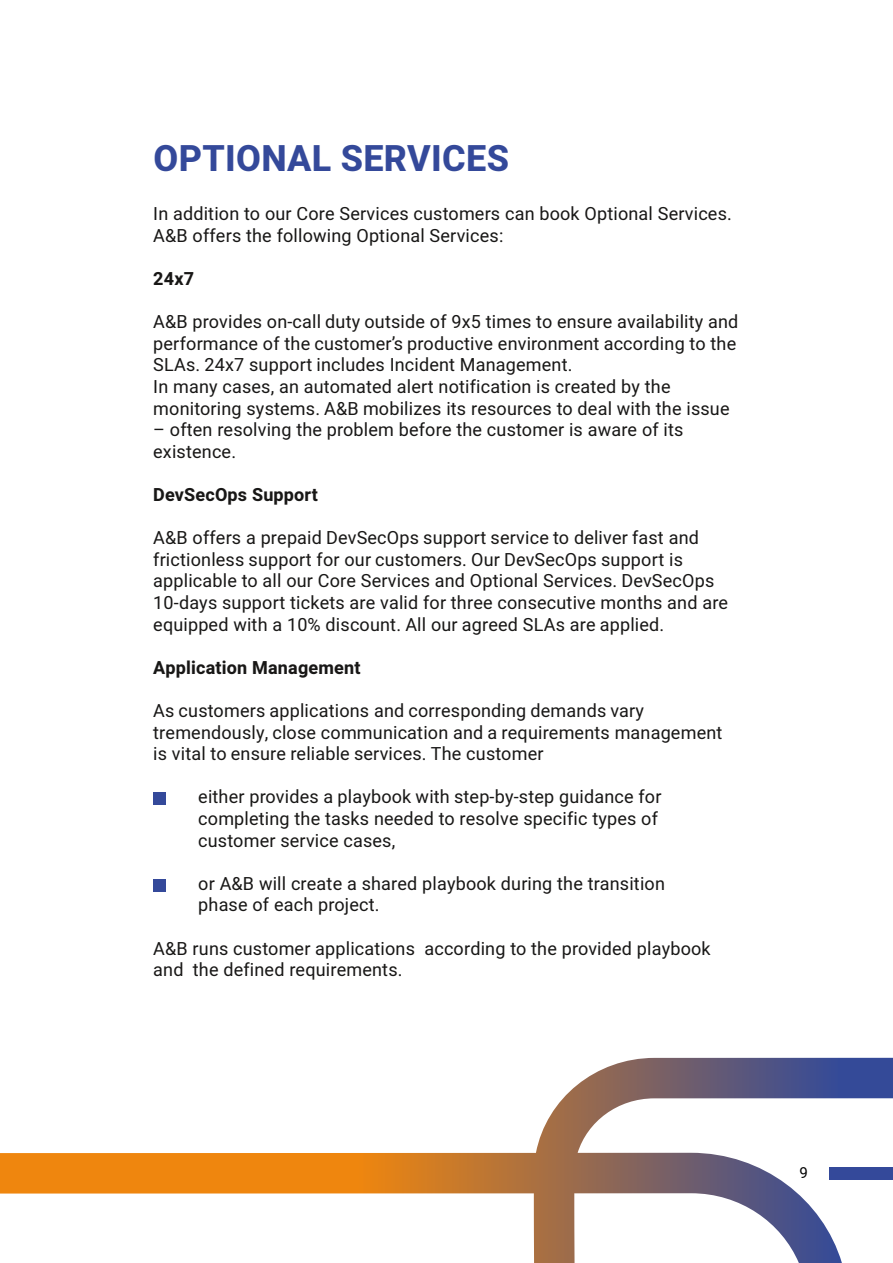
<style>
.page{position:relative;width:893px;height:1263px;background:#fff}
.page>*{position:absolute;margin:0;border:0;box-sizing:border-box;transform-origin:0 0}
.t1{font:800 36px "Heebo";letter-spacing:.01em;color:#34499a}
.t2{font:18px/21.6px "Heebo";letter-spacing:.01em;color:#181716}
.t3{font:700 18px "Heebo";letter-spacing:.01em;color:#181716}
.t4{font:15px "Heebo";color:#000}
</style>
<div class="page">
<svg style="left:0;top:1058px;width:893px;height:205px"></svg>
<div style="left:153px;top:792px;width:13px;height:12px;background:#34499a"></div>
<div style="left:153px;top:879px;width:13px;height:12px;background:#34499a"></div>
<h1 class="t1" style="left:154px;top:133px;width:357px">OPTIONAL SERVICES</h1>
<p class="t2" style="left:153px;top:203px;width:580px">In addition to our Core Services customers can book Optional Services.<br>A&amp;B offers the following Optional Services:</p>
<p class="t3" style="left:153px;top:266px;width:42px">24x7</p>
<p class="t2" style="left:153px;top:311px;width:587px">A&amp;B provides on-call duty outside of 9x5 times to ensure availability and performance of the customer’s productive environment according to the SLAs. 24x7 support includes Incident Management.<br>In many cases, an automated alert notification is created by the monitoring systems. A&amp;B mobilizes its resources to deal with the issue</p>
<p class="t2" style="left:153px;top:419px;width:532px">– often resolving the problem before the customer is aware of its existence.</p>
<p class="t3" style="left:153px;top:482px;width:166px">DevSecOps Support</p>
<p class="t2" style="left:153px;top:527px;width:576px">A&amp;B offers a prepaid DevSecOps support service to deliver fast and frictionless support for our customers. Our DevSecOps support is applicable to all our Core Services and Optional Services. DevSecOps 10-days support tickets are valid for three consecutive months and are equipped with a 10% discount. All our agreed SLAs are applied.</p>
<p class="t3" style="left:153px;top:655px;width:209px">Application Management</p>
<p class="t2" style="left:153px;top:700px;width:571px">As customers applications and corresponding demands vary tremendously, close communication and a requirements management is vital to ensure reliable services. The customer</p>
<p class="t2" style="left:198px;top:786px;width:465px">either provides a playbook with step-by-step guidance for completing the tasks needed to resolve specific types of customer service cases,</p>
<p class="t2" style="left:198px;top:873px;width:468px">or A&amp;B will create a shared playbook during the transition phase of each project.</p>
<p class="t2" style="left:153px;top:937px;width:559px">A&amp;B runs customer applications according to the provided playbook and the defined requirements.</p>
<p class="t4" style="left:799px;top:1162px;width:10px">9</p>
</div>
